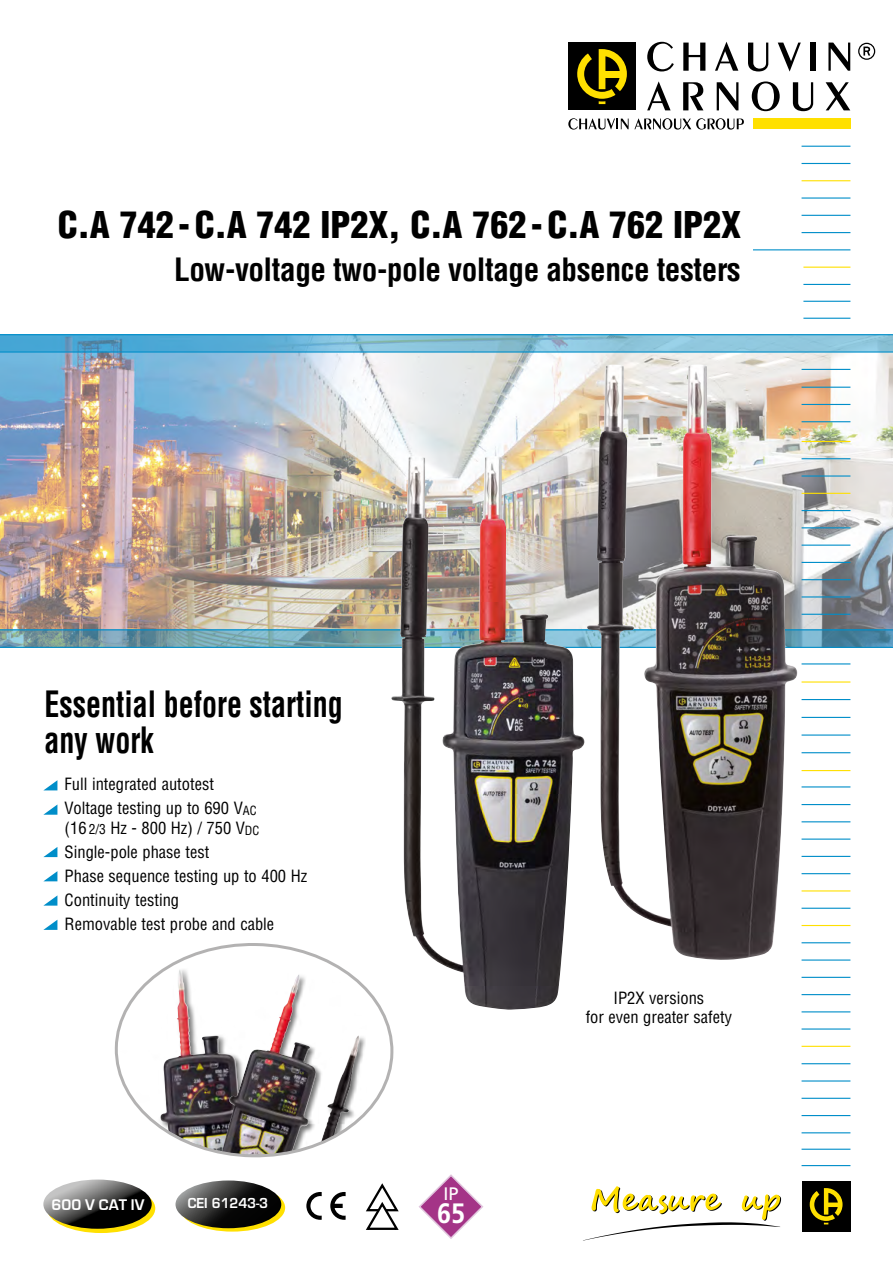
<style>
.page{position:relative;width:893px;height:1263px;background:#fff}
.page>*{position:absolute;margin:0;border:0;box-sizing:border-box;transform-origin:0 0}
.t1{font:900 condensed 36px "Helvetica LT Std";color:#000}
.t2{font:700 condensed 35.4px/36px "Helvetica LT Std";color:#000;scale:.85 1}
.t3{font:700 condensed 31.35px "Helvetica LT Std";letter-spacing:-.015em;color:#000}
.t4{font:700 28.05px "Frutiger LT";color:#fff;scale:.9 1}
.t5{font:18.15px "Frutiger LT";color:#fff}
.t6{font:condensed 16.5px/24px "Helvetica LT Std";color:#000}
.t7{font:700 15.9px "Eurostile";color:#fff}
.t8{font:600 13.35px "Eurostile LT Std";letter-spacing:-.01em;color:#fff;scale:.95 1}
.s1{font-size:12.3px}
.s2{font-size:13.5px}
</style>
<div class="page">
<img style="left:0;top:353px;width:893px;height:276px">
<svg style="left:0;top:630px;width:893px;height:17px;background:#6a9ba9"></svg>
<svg style="left:0;top:335px;width:893px;height:16px;background:#74b8d6"></svg>
<hr style="left:801px;top:163px;width:49px;height:1px;background:#008ec9">
<hr style="left:801px;top:146px;width:49px;height:1px;background:#008ec9">
<hr style="left:801px;top:180px;width:49px;height:1px;background:#ffe000">
<hr style="left:801px;top:197px;width:49px;height:2px;background:#008ec9">
<hr style="left:801px;top:215px;width:49px;height:1px;background:#008ec9">
<hr style="left:801px;top:232px;width:49px;height:1px;background:#008ec9">
<hr style="left:753px;top:249px;width:97px;height:1px;background:#008ec9">
<hr style="left:803px;top:267px;width:47px;height:1px;background:#ffe000">
<hr style="left:803px;top:284px;width:47px;height:1px;background:#008ec9">
<hr style="left:803px;top:301px;width:47px;height:1px;background:#008ec9">
<hr style="left:803px;top:318px;width:47px;height:1px;background:#008ec9">
<hr style="left:801px;top:387px;width:49px;height:1px;background:#008ec9">
<hr style="left:801px;top:369px;width:49px;height:1px;background:#008ec9">
<hr style="left:801px;top:404px;width:49px;height:1px;background:#008ec9">
<hr style="left:801px;top:421px;width:49px;height:1px;background:#008ec9">
<hr style="left:0;top:629px;width:893px;height:1px;background:#008ec9">
<hr style="left:0;top:351px;width:893px;height:2px;background:#008ec9">
<hr style="left:801px;top:734px;width:49px;height:2px;background:#008ec9">
<hr style="left:801px;top:717px;width:49px;height:1px;background:#008ec9">
<hr style="left:801px;top:699px;width:49px;height:1px;background:#008ec9">
<hr style="left:801px;top:663px;width:49px;height:1px;background:#008ec9">
<hr style="left:801px;top:441px;width:49px;height:1px;background:#ffe000">
<hr style="left:801px;top:458px;width:49px;height:1px;background:#008ec9">
<hr style="left:801px;top:786px;width:49px;height:1px;background:#008ec9">
<hr style="left:801px;top:475px;width:49px;height:2px;background:#008ec9">
<hr style="left:801px;top:493px;width:49px;height:1px;background:#ffe000">
<hr style="left:801px;top:804px;width:49px;height:1px;background:#008ec9">
<hr style="left:801px;top:510px;width:49px;height:1px;background:#008ec9">
<hr style="left:801px;top:821px;width:49px;height:1px;background:#008ec9">
<hr style="left:801px;top:527px;width:49px;height:1px;background:#008ec9">
<hr style="left:801px;top:838px;width:49px;height:2px;background:#008ec9">
<hr style="left:801px;top:545px;width:49px;height:1px;background:#008ec9">
<hr style="left:801px;top:856px;width:49px;height:1px;background:#008ec9">
<hr style="left:801px;top:562px;width:49px;height:1px;background:#008ec9">
<hr style="left:801px;top:873px;width:49px;height:1px;background:#008ec9">
<hr style="left:801px;top:579px;width:49px;height:1px;background:#008ec9">
<hr style="left:801px;top:890px;width:49px;height:1px;background:#ffe000">
<hr style="left:801px;top:596px;width:49px;height:1px;background:#008ec9">
<hr style="left:801px;top:908px;width:49px;height:1px;background:#008ec9">
<hr style="left:801px;top:614px;width:49px;height:1px;background:#008ec9">
<hr style="left:801px;top:925px;width:49px;height:1px;background:#ffe000">
<hr style="left:801px;top:942px;width:49px;height:1px;background:#008ec9">
<hr style="left:801px;top:959px;width:49px;height:2px;background:#008ec9">
<hr style="left:801px;top:977px;width:49px;height:1px;background:#008ec9">
<hr style="left:801px;top:770px;width:49px;height:1px;background:#ffe000">
<hr style="left:801px;top:994px;width:49px;height:1px;background:#008ec9">
<hr style="left:801px;top:1011px;width:49px;height:1px;background:#008ec9">
<hr style="left:801px;top:1028px;width:49px;height:1px;background:#008ec9">
<hr style="left:801px;top:1046px;width:49px;height:1px;background:#ffe000">
<hr style="left:801px;top:1063px;width:49px;height:1px;background:#008ec9">
<hr style="left:801px;top:1080px;width:49px;height:1px;background:#008ec9">
<hr style="left:801px;top:1098px;width:49px;height:1px;background:#008ec9">
<hr style="left:801px;top:1115px;width:49px;height:1px;background:#008ec9">
<hr style="left:801px;top:1132px;width:49px;height:1px;background:#008ec9">
<hr style="left:801px;top:1165px;width:49px;height:1px;background:#008ec9">
<hr style="left:801px;top:1149px;width:49px;height:1px;background:#008ec9">
<hr style="left:801px;top:681px;width:49px;height:2px;background:#ffe000">
<div style="left:753px;top:118px;width:97px;height:11px;background:#ffe000"></div>
<div style="left:568px;top:43px;width:68px;height:67px;background:#000"></div>
<svg style="left:577px;top:49px;width:50px;height:55px"></svg>
<svg style="left:647px;top:42px;width:27px;height:29px"></svg>
<svg style="left:683px;top:43px;width:22px;height:28px"></svg>
<svg style="left:715px;top:42px;width:23px;height:29px"></svg>
<svg style="left:748px;top:43px;width:20px;height:28px"></svg>
<svg style="left:778px;top:43px;width:23px;height:28px"></svg>
<div style="left:810px;top:43px;width:6px;height:28px;background:#000"></div>
<svg style="left:828px;top:43px;width:22px;height:28px"></svg>
<svg style="left:647px;top:81px;width:24px;height:29px"></svg>
<svg style="left:683px;top:82px;width:20px;height:28px"></svg>
<svg style="left:717px;top:82px;width:21px;height:28px"></svg>
<svg style="left:752px;top:81px;width:28px;height:30px"></svg>
<svg style="left:793px;top:82px;width:20px;height:29px"></svg>
<svg style="left:826px;top:82px;width:24px;height:28px"></svg>
<svg style="left:568px;top:118px;width:176px;height:12px"></svg>
<svg style="left:858px;top:43px;width:17px;height:17px"></svg>
<hr style="left:0;top:334px;width:893px;height:1px;background:#008ec9">
<hr style="left:801px;top:752px;width:49px;height:1px;background:#008ec9">
<hr style="left:0;top:647px;width:893px;height:1px;background:#008ec9">
<svg style="left:418px;top:1174px;width:66px;height:65px"></svg>
<div style="left:47px;top:1184px;width:108px;height:49px;background:#ffe000;border-radius:50%"></div>
<img style="left:43px;top:1179px;width:109px;height:50px">
<svg style="left:179px;top:1184px;width:106px;height:47px"></svg>
<svg style="left:175px;top:1180px;width:106px;height:48px;background:#2f2f2f"></svg>
<svg style="left:366px;top:1183px;width:33px;height:47px"></svg>
<svg style="left:306px;top:1192px;width:16px;height:28px"></svg>
<svg style="left:330px;top:1192px;width:16px;height:28px"></svg>
<img style="left:587px;top:364px;width:212px;height:596px">
<div style="left:802px;top:1181px;width:48px;height:50px;background:#000"></div>
<svg style="left:810px;top:1188px;width:32px;height:36px"></svg>
<svg style="left:583px;top:1186px;width:198px;height:55px"></svg>
<svg style="left:44px;top:780px;width:13px;height:10px"></svg>
<svg style="left:43px;top:805px;width:14px;height:10px"></svg>
<svg style="left:43px;top:847px;width:14px;height:10px"></svg>
<svg style="left:44px;top:871px;width:13px;height:10px"></svg>
<svg style="left:43px;top:895px;width:14px;height:11px"></svg>
<svg style="left:43px;top:920px;width:14px;height:10px"></svg>
<svg style="left:114px;top:943px;width:279px;height:215px"></svg>
<img style="left:390px;top:456px;width:195px;height:554px">
<h1 class="t1" style="left:58px;top:202px;width:685px">C.A 742 -C.A 742 IP2X, C.A 762 -C.A 762 IP2X</h1>
<h3 class="t3" style="left:174px;top:250px;width:568px">Low-voltage two-pole voltage absence testers</h3>
<h2 class="t2" style="left:45px;top:686px;width:352px">Essential before starting any work</h2>
<p class="t6" style="left:65px;top:772px;width:193px">Full integrated autotest<br>Voltage testing up to 690 V<span class="s1">AC</span></p>
<p class="t6" style="left:65px;top:816px;width:244px">(16 <span class="s2">2/3</span> Hz - 800 Hz) / 750 V<span class="s1">DC<br></span>Single-pole phase test<br>Phase sequence testing up to 400 Hz<br>Continuity testing<br>Removable test probe and cable</p>
<p class="t7" style="left:52px;top:1195px;width:94px">600 V CAT IV</p>
<p class="t8" style="left:188px;top:1195px;width:86px">CEI 61243-3</p>
<p class="t5" style="left:444px;top:1183px;width:17px">IP</p>
<h3 class="t4" style="left:437px;top:1196px;width:32px">65</h3>
<p class="t6" style="left:586px;top:987px;width:148px;line-height:19.8px;text-align:center">IP2X versions<br>for even greater safety</p>
</div>
